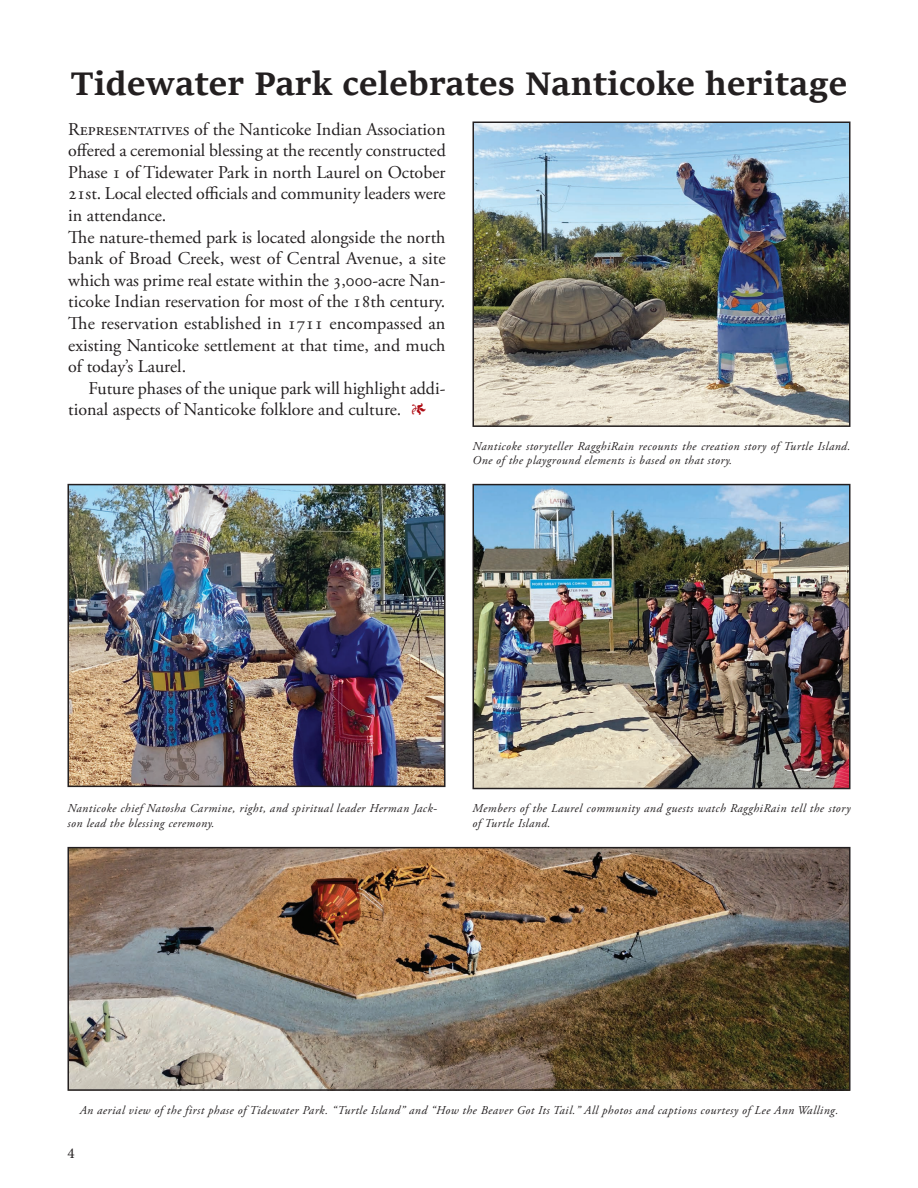
<style>
.page{position:relative;width:918px;height:1188px;background:#fff}
.page>*{position:absolute;margin:0;border:0;box-sizing:border-box;transform-origin:0 0}
.t1{font:700 36px "Sitka Subheading";letter-spacing:.01em;color:#231f20}
.t2{font:18px/21.6px "Adobe Garamond Pro";color:#231f20}
.t3{font:15px "Minion Pro";color:#231f20}
.t4{font:italic 12px/14.4px "Adobe Garamond Pro";letter-spacing:.04em;color:#231f20}
.s1{font-weight:600;color:#af0c14}
</style>
<div class="page">
<img style="left:475px;top:487px;width:372px;height:299px">
<div style="left:472px;top:484px;width:378px;height:305px;border:2px solid #231f20"></div>
<img style="left:71px;top:850px;width:776px;height:238px">
<div style="left:68px;top:847px;width:782px;height:244px;border:2px solid #231f20"></div>
<img style="left:475px;top:125px;width:372px;height:299px">
<div style="left:472px;top:122px;width:378px;height:305px;border:2px solid #231f20"></div>
<img style="left:71px;top:487px;width:372px;height:297px">
<div style="left:68px;top:484px;width:378px;height:303px;border:2px solid #231f20"></div>
<h1 class="t1" style="left:71px;top:56px;width:778px">Tidewater Park celebrates Nanticoke heritage</h1>
<p class="t2" style="left:68px;top:119px;width:379px">Representatives of the Nanticoke Indian Association offered a ceremonial blessing at the recently constructed Phase 1 of Tidewater Park in north Laurel on October 21st. Local elected officials and community leaders were in attendance.<br>The nature-themed park is located alongside the north bank of Broad Creek, west of Central Avenue, a site which was prime real estate within the 3,000-acre Nan&shy;ticoke Indian reservation for most of the 18th century.<br>The reservation established in 1711 encompassed an existing Nanticoke settlement at that time, and much of today’s Laurel.</p>
<p class="t2" style="left:68px;top:378px;width:379px;text-indent:20px">Future phases of the unique park will highlight addi&shy;tional aspects of Nanticoke folklore and culture. <span class="s1">1</span></p>
<p class="t4" style="left:472px;top:439px;width:379px">Nanticoke storyteller RagghiRain recounts the creation story of Turtle Island.<br>One of the playground elements is based on that story.</p>
<p class="t4" style="left:68px;top:802px;width:371px">Nanticoke chief Natosha Carmine, right, and spiritual leader Herman Jack&shy;son lead the blessing ceremony.</p>
<p class="t4" style="left:472px;top:802px;width:379px">Members of the Laurel community and guests watch RagghiRain tell the story of Turtle Island.</p>
<p class="t4" style="left:80px;top:1103px;width:760px">An aerial view of the first phase of Tidewater Park. “Turtle Island” and “How the Beaver Got Its Tail.” All photos and captions courtesy of Lee Ann Walling.</p>
<p class="t3" style="left:68px;top:1144px;width:9px">4</p>
</div>
